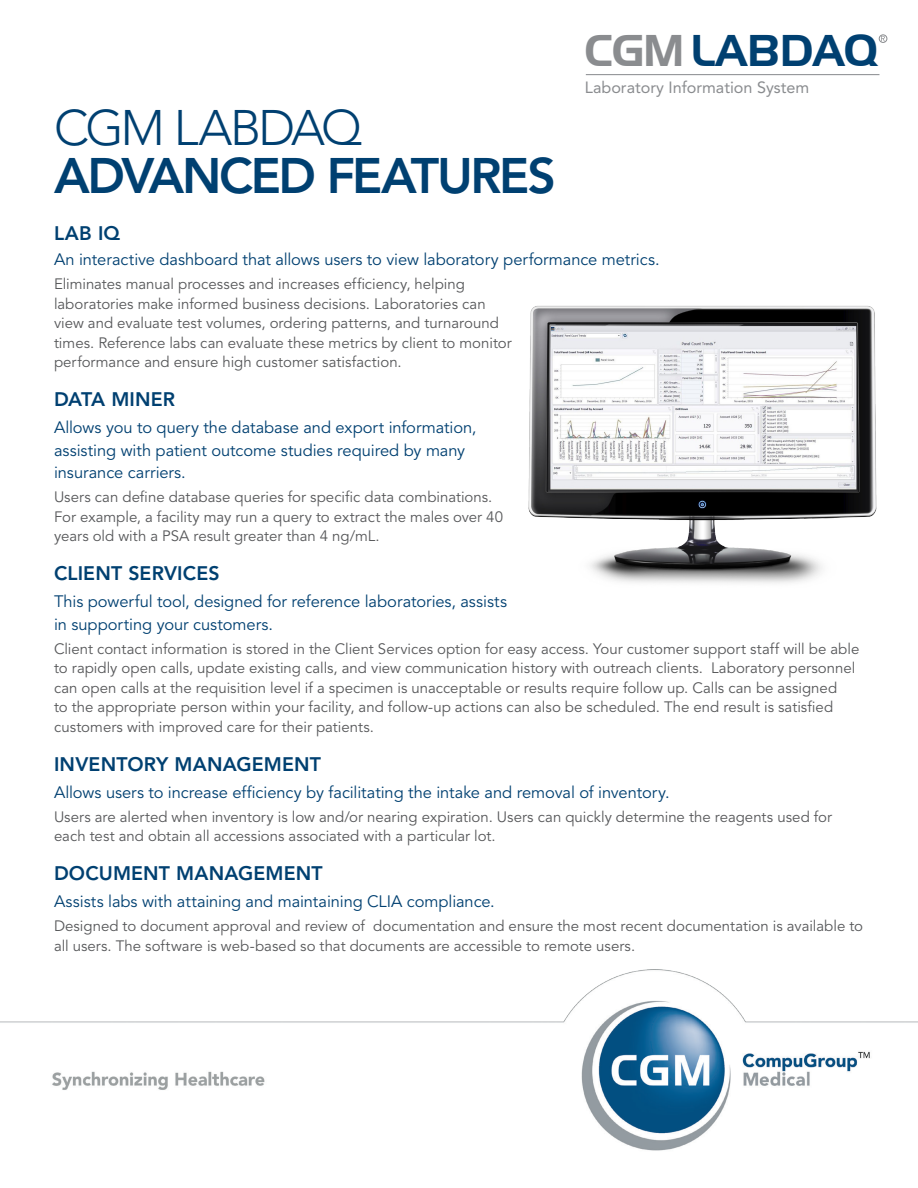
<style>
.page{position:relative;width:918px;height:1188px;background:#fff}
.page>*{position:absolute;margin:0;border:0;box-sizing:border-box;transform-origin:0 0}
.Page_Head{font:800 49.5px/48px "Avenir LT Std";letter-spacing:-.05em;color:#004071}
.t1{font:43.2px "Handel Gothic BT";color:#004071}
.Body_Copy_GRAY__80{font:800 19.5px "Avenir LT Std";letter-spacing:.01em;color:#004071}
.Subheads_CAPS__BLUE{font:800 19.5px "Avenir LT Std";color:#004071}
.Body_Copy_GRAY__80-2{font:16.5px/22.5px "Avenir LT Std";letter-spacing:-.005em;color:#004071}
.Subheads_CAPS__BLUE-2{font:16.5px "Avenir LT Std";letter-spacing:-.005em;color:#004071}
.t2{font:16.2px "Avenir LT Std";color:#8a8c8f}
.Body_Copy_GRAY__80-3{font:15px/19.5px "Avenir LT Std";color:#57585a}
.s1{color:#8a8c8f}
.s2{font-weight:300}
</style>
<div class="page">
<img style="left:0;top:970px;width:918px;height:181px">
<hr style="left:586px;top:74px;width:293px;height:1px;background:#8a8c8f">
<div style="left:879px;top:35px;width:8px;height:8px;border:1px solid #8a8c8f;border-radius:50%"></div>
<img style="left:528px;top:305px;width:349px;height:278px">
<h2 class="t1" style="left:585px;top:24px;width:294px"><span class="s1">CGM</span>LABDAQ</h2>
<p class="t2" style="left:585px;top:78px;width:226px">Laboratory Information System</p>
<p class="Page_Head" style="left:54px;top:104px;width:503px"><span class="s2">CGM LABDAQ<br></span>ADVANCED FEATURES</p>
<p class="Subheads_CAPS__BLUE" style="left:54px;top:222px;width:68px">LAB IQ</p>
<p class="Subheads_CAPS__BLUE-2" style="left:54px;top:250px;width:607px">An interactive dashboard that allows users to view laboratory performance metrics.</p>
<p class="Body_Copy_GRAY__80-3" style="left:54px;top:275px;width:459px">Eliminates manual processes and increases efficiency, helping laboratories make informed business decisions. Laboratories can view and evaluate test volumes, ordering patterns, and turnaround times. Reference labs can evaluate these metrics by client to monitor performance and ensure high customer satisfaction.</p>
<p class="Body_Copy_GRAY__80" style="left:54px;top:388px;width:123px">DATA MINER</p>
<p class="Body_Copy_GRAY__80-2" style="left:54px;top:417px;width:424px">Allows you to query the database and export information, assisting with patient outcome studies required by many insurance carriers.</p>
<p class="Body_Copy_GRAY__80-3" style="left:54px;top:488px;width:451px">Users can define database queries for specific data combinations.<br>For example, a facility may run a query to extract the males over 40 years old with a PSA result greater than 4 ng/mL.</p>
<p class="Body_Copy_GRAY__80" style="left:54px;top:562px;width:167px">CLIENT SERVICES</p>
<p class="Body_Copy_GRAY__80-2" style="left:54px;top:591px;width:455px">This powerful tool, designed for reference laboratories, assists in supporting your customers.</p>
<p class="Body_Copy_GRAY__80-3" style="left:54px;top:639px;width:807px">Client contact information is stored in the Client Services option for easy access. Your customer support staff will be able to rapidly open calls, update existing calls, and view communication history with outreach clients. Laboratory personnel can open calls at the requisition level if a specimen is unacceptable or results require follow up. Calls can be assigned<br>to the appropriate person within your facility, and follow-up actions can also be scheduled. The end result is satisfied customers with improved care for their patients.</p>
<p class="Body_Copy_GRAY__80" style="left:54px;top:753px;width:268px">INVENTORY MANAGEMENT</p>
<p class="Body_Copy_GRAY__80-2" style="left:54px;top:781px;width:617px">Allows users to increase efficiency by facilitating the intake and removal of inventory.</p>
<p class="Body_Copy_GRAY__80-3" style="left:54px;top:807px;width:780px">Users are alerted when inventory is low and/or nearing expiration. Users can quickly determine the reagents used for each test and obtain all accessions associated with a particular lot.</p>
<p class="Body_Copy_GRAY__80" style="left:54px;top:862px;width:270px">DOCUMENT MANAGEMENT</p>
<p class="Body_Copy_GRAY__80-2" style="left:54px;top:891px;width:442px">Assists labs with attaining and maintaining CLIA compliance.</p>
<p class="Body_Copy_GRAY__80-3" style="left:54px;top:917px;width:811px">Designed to document approval and review of documentation and ensure the most recent documentation is available to all users. The software is web-based so that documents are accessible to remote users.</p>
</div>
